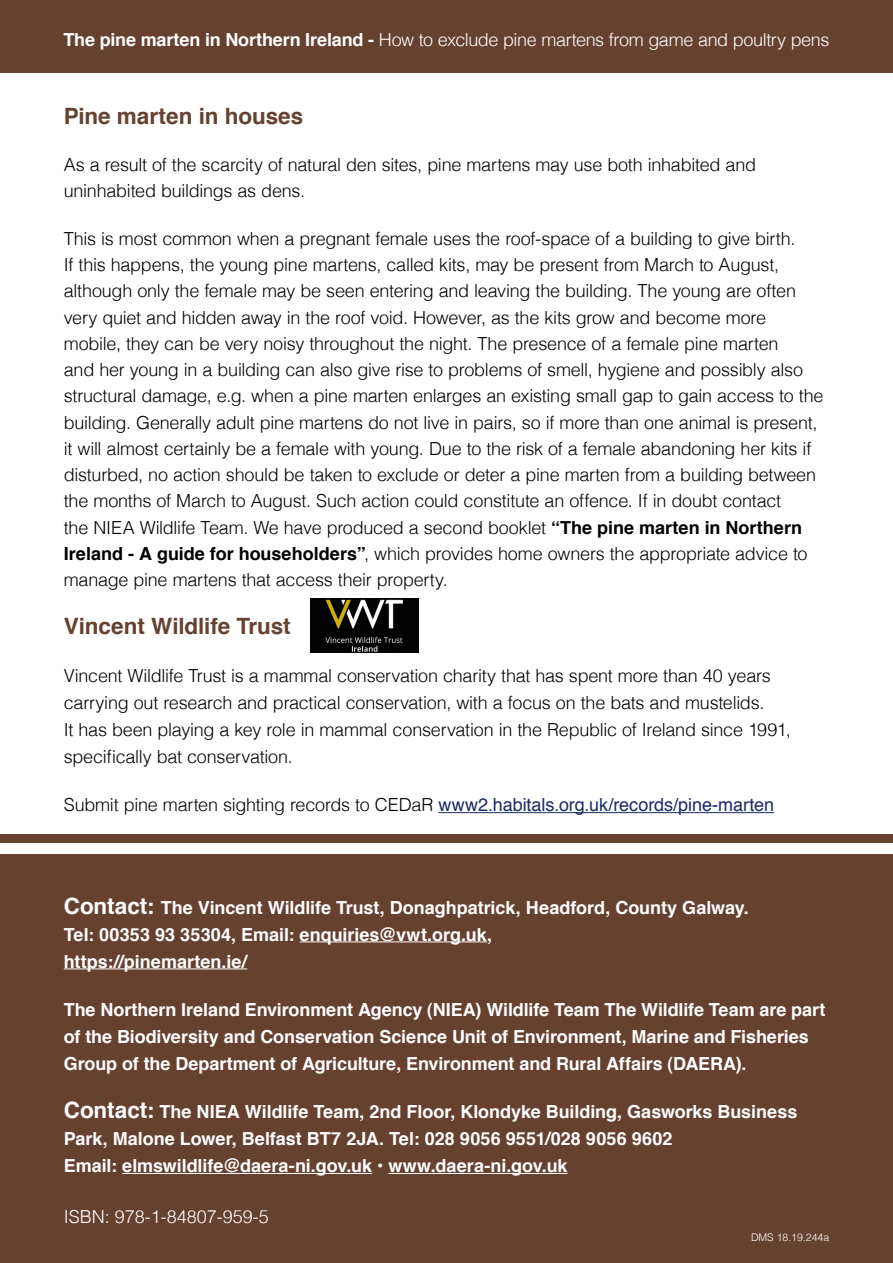
<style>
.page{position:relative;width:893px;height:1263px;background:#fff}
.page>*{position:absolute;margin:0;border:0;box-sizing:border-box;transform-origin:0 0}
.t1{font:700 22.5px "Helvetica";letter-spacing:-.005em;color:#674130}
.t2{font:300 18px/26.2px "Helvetica";letter-spacing:-.015em;color:#000}
.t3{font:700 18px/27px "Helvetica";letter-spacing:-.005em;color:#fff}
.t4{font:18px "Helvetica";letter-spacing:-.005em;color:#192a67}
.t5{font:300 18px "Helvetica";letter-spacing:-.02em;color:#fff}
.t6{font:300 18px "Helvetica";color:#fff}
.t7{font:300 10.5px "Helvetica";color:#fff}
.s1{font-weight:700}
.s2{font-weight:300;color:#000}
.s3{font-size:22.5px}
</style>
<div class="page">
<div style="left:0;top:855px;width:893px;height:408px;background:#674130"></div>
<div style="left:0;top:0;width:893px;height:72px;background:#674130"></div>
<hr style="left:438px;top:812px;width:336px;height:1px;background:#192a67">
<hr style="left:300px;top:941px;width:187px;height:1px;background:#fff">
<hr style="left:64px;top:968px;width:183px;height:1px;background:#fff">
<hr style="left:122px;top:1173px;width:250px;height:1px;background:#fff">
<hr style="left:388px;top:1173px;width:180px;height:1px;background:#fff">
<div style="left:0;top:834px;width:893px;height:8px;background:#674130"></div>
<img style="left:310px;top:598px;width:108px;height:55px">
<p class="t5" style="left:63px;top:24px;width:767px"><span class="s1">The pine marten in Northern Ireland -</span> How to exclude pine martens from game and poultry pens</p>
<p class="t1" style="left:64px;top:95px;width:241px">Pine marten in houses</p>
<p class="t2" style="left:64px;top:150px;width:694px">As a result of the scarcity of natural den sites, pine martens may use both inhabited and uninhabited buildings as dens.</p>
<p class="t2" style="left:64px;top:224px;width:761px">This is most common when a pregnant female uses the roof-space of a building to give birth.<br>If this happens, the young pine martens, called kits, may be present from March to August, although only the female may be seen entering and leaving the building. The young are often very quiet and hidden away in the roof void. However, as the kits grow and become more mobile, they can be very noisy throughout the night. The presence of a female pine marten<br>and her young in a building can also give rise to problems of smell, hygiene and possibly also structural damage, e.g. when a pine marten enlarges an existing small gap to gain access to the building. Generally adult pine martens do not live in pairs, so if more than one animal is present, it will almost certainly be a female with young. Due to the risk of a female abandoning her kits if disturbed, no action should be taken to exclude or deter a pine marten from a building between the months of March to August. Such action could constitute an offence. If in doubt contact<br>the NIEA Wildlife Team. We have produced a second booklet <span class="s1">“The pine marten in Northern Ireland - A guide for householders”</span>, which provides home owners the appropriate advice to manage pine martens that access their property.</p>
<p class="t1" style="left:64px;top:605px;width:228px">Vincent Wildlife Trust</p>
<p class="t2" style="left:64px;top:661px;width:729px;line-height:27px">Vincent Wildlife Trust is a mammal conservation charity that has spent more than 40 years carrying out research and practical conservation, with a focus on the bats and mustelids.<br>It has been playing a key role in mammal conservation in the Republic of Ireland since 1991, specifically bat conservation.</p>
<p class="t4" style="left:64px;top:789px;width:712px"><span class="s2">Submit pine marten sighting records to CEDaR</span> www2.habitals.org.uk/records/pine-marten</p>
<p class="t3" style="left:64px;top:893px;width:687px"><span class="s3">Contact:</span> The Vincent Wildlife Trust, Donaghpatrick, Headford, County Galway.<br>Tel: 00353 93 35304, Email: enquiries@vwt.org.uk,<br>https://pinemarten.ie/</p>
<p class="t3" style="left:64px;top:995px;width:763px">The Northern Ireland Environment Agency (NIEA) Wildlife Team The Wildlife Team are part of the Biodiversity and Conservation Science Unit of Environment, Marine and Fisheries<br>Group of the Department of Agriculture, Environment and Rural Affairs (DAERA).</p>
<p class="t3" style="left:64px;top:1097px;width:735px"><span class="s3">Contact:</span> The NIEA Wildlife Team, 2nd Floor, Klondyke Building, Gasworks Business<br>Park, Malone Lower, Belfast BT7 2JA. Tel: 028 9056 9551/028 9056 9602<br>Email: elmswildlife@daera-ni.gov.uk • www.daera-ni.gov.uk</p>
<p class="t6" style="left:64px;top:1202px;width:207px">ISBN: 978-1-84807-959-5</p>
<p class="t7" style="left:751px;top:1228px;width:80px">DMS 18.19.244a</p>
</div>
